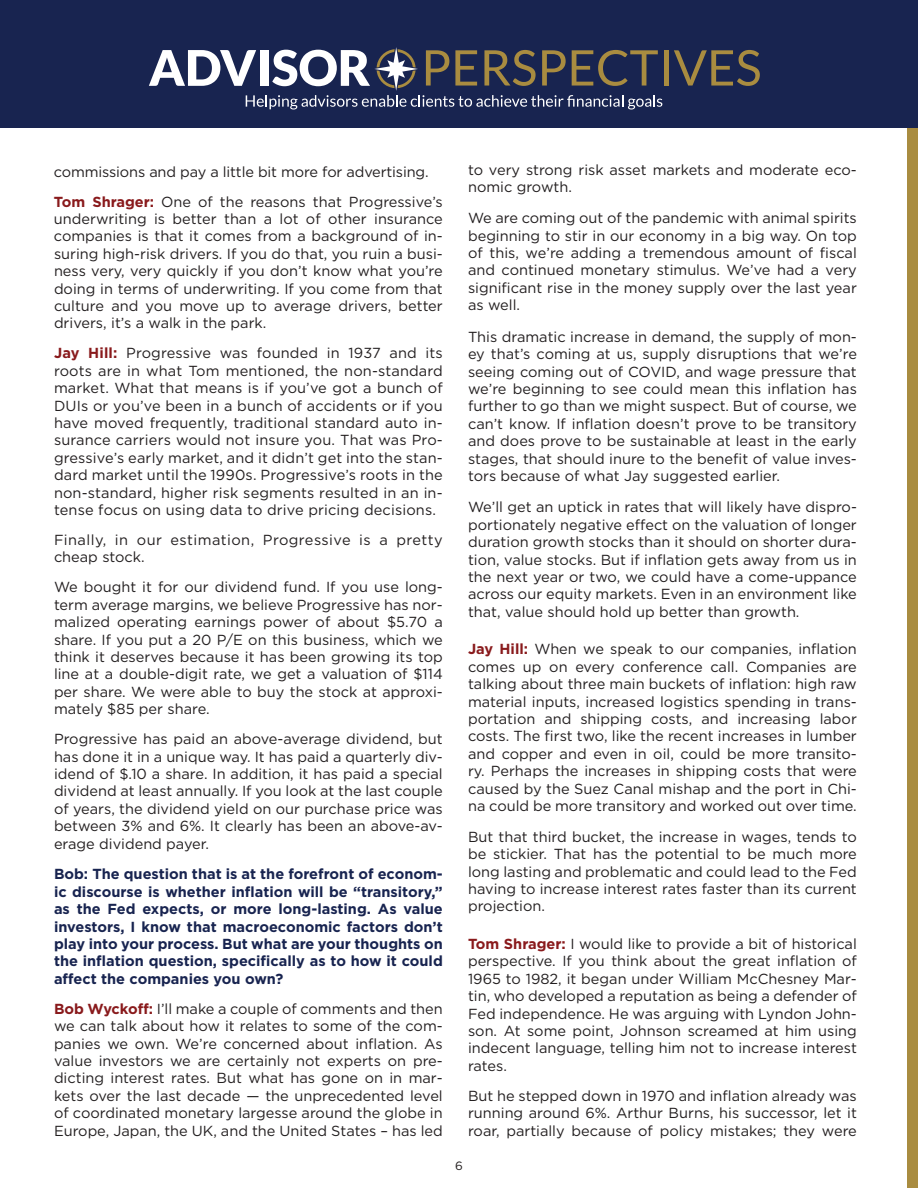
<style>
.page{position:relative;width:918px;height:1188px;background:#fff}
.page>*{position:absolute;margin:0;border:0;box-sizing:border-box;transform-origin:0 0}
.t1{font:14.55px/17.4px "Gotham";color:#231f20;text-align:justify}
.t2{font:700 14.55px/17.4px "Gotham";color:#182450;text-align:justify}
.t3{font:14.55px/17.4px "Gotham";letter-spacing:.03em;color:#231f20}
.t4{font:12px "Gotham";color:#231f20}
.s1{font-weight:700;color:#891a1c}
</style>
<div class="page">
<div style="left:907px;top:111px;width:11px;height:1077px;background:#a98c40"></div>
<div style="left:0;top:0;width:918px;height:127px;background:#182450"></div>
<hr style="left:664px;top:50px;width:4px;height:36px;background:#a98c40">
<svg style="left:674px;top:50px;width:86px;height:36px"></svg>
<svg style="left:149px;top:47px;width:513px;height:63px"></svg>
<p class="t1" style="left:54px;top:157px;width:390px;line-height:30px">commissions and pay a little bit more for advertising.<br><span class="s1">Tom Shrager:</span> One of the reasons that Progressive’s</p>
<p class="t1" style="left:54px;top:211px;width:390px">underwriting is better than a lot of other insurance companies is that it comes from a background of in&shy;suring high-risk drivers. If you do that, you ruin a busi&shy;ness very, very quickly if you don’t know what you’re doing in terms of underwriting. If you come from that culture and you move up to average drivers, better drivers, it’s a walk in the park.</p>
<p class="t1" style="left:54px;top:346px;width:390px"><span class="s1">Jay Hill:</span> Progressive was founded in 1937 and its roots are in what Tom mentioned, the non-standard market. What that means is if you’ve got a bunch of DUIs or you’ve been in a bunch of accidents or if you have moved frequently, traditional standard auto in&shy;surance carriers would not insure you. That was Pro&shy;gressive’s early market, and it didn’t get into the stan&shy;dard market until the 1990s. Progressive’s roots in the non-standard, higher risk segments resulted in an in&shy;tense focus on using data to drive pricing decisions.</p>
<p class="t3" style="left:54px;top:532px;width:390px">Finally, in our estimation, Progressive is a pretty cheap stock.</p>
<p class="t1" style="left:54px;top:580px;width:390px">We bought it for our dividend fund. If you use long&shy;term average margins, we believe Progressive has nor&shy;malized operating earnings power of about $5.70 a share. If you put a 20 P/E on this business, which we think it deserves because it has been growing its top line at a double-digit rate, we get a valuation of $114 per share. We were able to buy the stock at approxi&shy;mately $85 per share.</p>
<p class="t1" style="left:54px;top:731px;width:390px">Progressive has paid an above-average dividend, but has done it in a unique way. It has paid a quarterly div&shy;idend of $.10 a share. In addition, it has paid a special dividend at least annually. If you look at the last couple of years, the dividend yield on our purchase price was between 3% and 6%. It clearly has been an above-av&shy;erage dividend payer.</p>
<p class="t2" style="left:54px;top:867px;width:390px">Bob: The question that is at the forefront of econom&shy;ic discourse is whether inflation will be “transitory,” as the Fed expects, or more long-lasting. As value investors, I know that macroeconomic factors don’t play into your process. But what are your thoughts on the inflation question, specifically as to how it could affect the companies you own?</p>
<p class="t1" style="left:54px;top:1001px;width:390px"><span class="s1">Bob Wyckoff:</span> I’ll make a couple of comments and then we can talk about how it relates to some of the com&shy;panies we own. We’re concerned about inflation. As value investors we are certainly not experts on pre&shy;dicting interest rates. But what has gone on in mar&shy;kets over the last decade — the unprecedented level of coordinated monetary largesse around the globe in Europe, Japan, the UK, and the United States – has led</p>
<p class="t1" style="left:468px;top:162px;width:390px">to very strong risk asset markets and moderate eco&shy;nomic growth.</p>
<p class="t1" style="left:468px;top:210px;width:390px">We are coming out of the pandemic with animal spirits beginning to stir in our economy in a big way. On top of this, we’re adding a tremendous amount of fiscal and continued monetary stimulus. We’ve had a very significant rise in the money supply over the last year as well.</p>
<p class="t1" style="left:468px;top:329px;width:390px">This dramatic increase in demand, the supply of mon&shy;ey that’s coming at us, supply disruptions that we’re seeing coming out of COVID, and wage pressure that we’re beginning to see could mean this inflation has further to go than we might suspect. But of course, we can’t know. If inflation doesn’t prove to be transitory and does prove to be sustainable at least in the early stages, that should inure to the benefit of value inves&shy;tors because of what Jay suggested earlier.</p>
<p class="t1" style="left:468px;top:500px;width:390px">We’ll get an uptick in rates that will likely have dispro&shy;portionately negative effect on the valuation of longer duration growth stocks than it should on shorter dura&shy;tion, value stocks. But if inflation gets away from us in the next year or two, we could have a come-uppance across our equity markets. Even in an environment like that, value should hold up better than growth.</p>
<p class="t1" style="left:468px;top:642px;width:390px"><span class="s1">Jay Hill:</span> When we speak to our companies, inflation comes up on every conference call. Companies are talking about three main buckets of inflation: high raw material inputs, increased logistics spending in trans&shy;portation and shipping costs, and increasing labor costs. The first two, like the recent increases in lumber and copper and even in oil, could be more transito&shy;ry. Perhaps the increases in shipping costs that were caused by the Suez Canal mishap and the port in Chi&shy;na could be more transitory and worked out over time.</p>
<p class="t1" style="left:468px;top:829px;width:390px">But that third bucket, the increase in wages, tends to be stickier. That has the potential to be much more long lasting and problematic and could lead to the Fed having to increase interest rates faster than its current projection.</p>
<p class="t1" style="left:468px;top:936px;width:390px"><span class="s1">Tom Shrager:</span> I would like to provide a bit of historical perspective. If you think about the great inflation of 1965 to 1982, it began under William McChesney Mar&shy;tin, who developed a reputation as being a defender of Fed independence. He was arguing with Lyndon John&shy;son. At some point, Johnson screamed at him using indecent language, telling him not to increase interest rates.</p>
<p class="t1" style="left:468px;top:1088px;width:390px">But he stepped down in 1970 and inflation already was running around 6%. Arthur Burns, his successor, let it roar, partially because of policy mistakes; they were</p>
<p class="t4" style="left:455px;top:1161px;width:9px">6</p>
</div>
